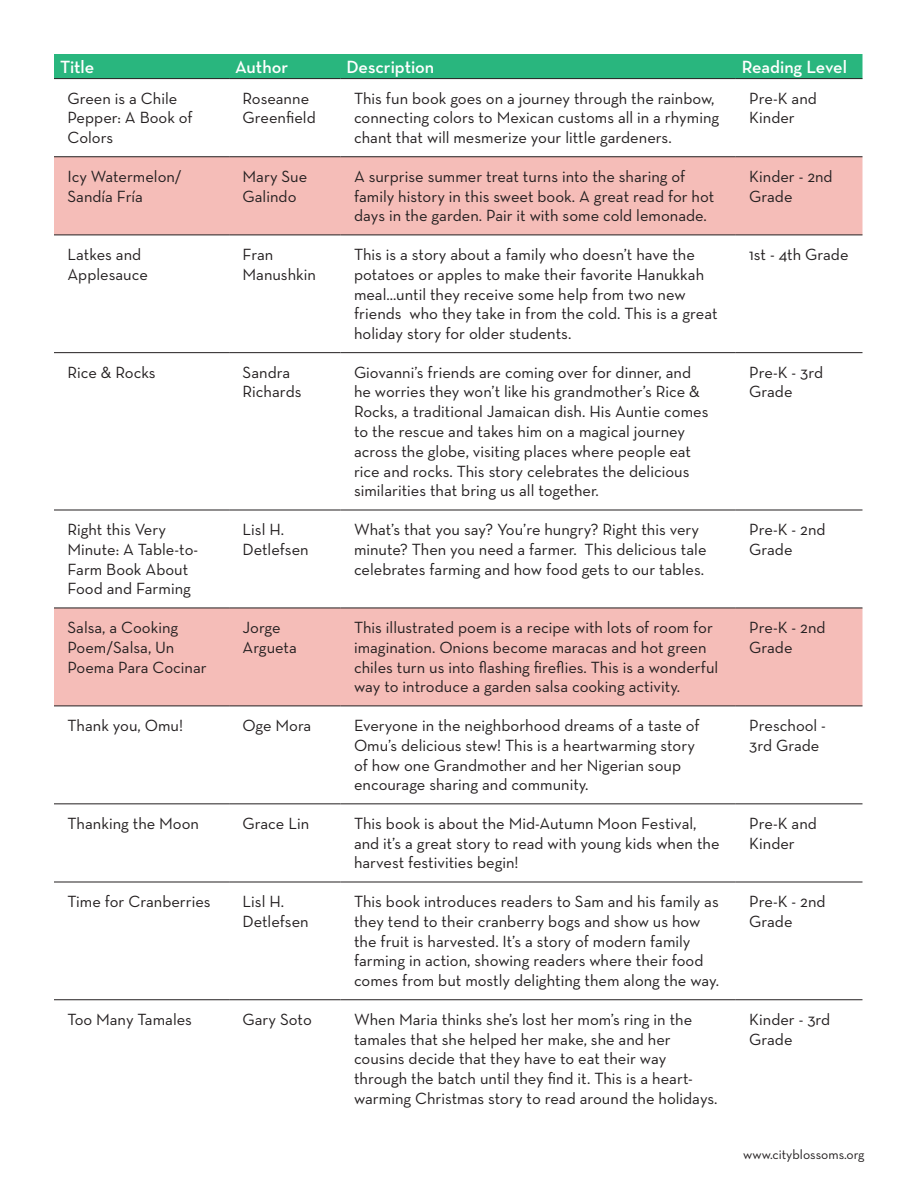
<style>
.page{position:relative;width:918px;height:1188px;background:#fff}
.page>*{position:absolute;margin:0;border:0;box-sizing:border-box;transform-origin:0 0}
.t1{font:600 18px "Neutra Text";color:#fff}
.t2{font:16.5px/19.8px "Neutra Text";color:#231f20}
.t3{font:13.5px "Neutra Text";color:#231f20}
</style>
<div class="page">
<div style="left:54px;top:54px;width:808px;height:24px;background:#29b67e"></div>
<svg style="left:54px;top:157px;width:808px;height:549px"></svg>
<hr style="left:54px;top:78px;width:175px;height:1px;background:#231f20">
<hr style="left:229px;top:78px;width:112px;height:1px;background:#231f20">
<hr style="left:341px;top:78px;width:395px;height:1px;background:#231f20">
<hr style="left:736px;top:78px;width:127px;height:1px;background:#231f20">
<hr style="left:54px;top:156px;width:175px;height:1px;background:#231f20">
<hr style="left:229px;top:156px;width:112px;height:1px;background:#231f20">
<hr style="left:341px;top:156px;width:395px;height:1px;background:#231f20">
<hr style="left:736px;top:156px;width:127px;height:1px;background:#231f20">
<hr style="left:54px;top:235px;width:175px;height:1px;background:#231f20">
<hr style="left:229px;top:235px;width:112px;height:1px;background:#231f20">
<hr style="left:341px;top:235px;width:395px;height:1px;background:#231f20">
<hr style="left:736px;top:235px;width:127px;height:1px;background:#231f20">
<hr style="left:54px;top:352px;width:175px;height:1px;background:#231f20">
<hr style="left:229px;top:352px;width:112px;height:1px;background:#231f20">
<hr style="left:341px;top:352px;width:395px;height:1px;background:#231f20">
<hr style="left:736px;top:352px;width:127px;height:1px;background:#231f20">
<hr style="left:54px;top:510px;width:175px;height:1px;background:#231f20">
<hr style="left:229px;top:510px;width:112px;height:1px;background:#231f20">
<hr style="left:341px;top:510px;width:395px;height:1px;background:#231f20">
<hr style="left:736px;top:510px;width:127px;height:1px;background:#231f20">
<hr style="left:54px;top:608px;width:175px;height:1px;background:#231f20">
<hr style="left:229px;top:608px;width:112px;height:1px;background:#231f20">
<hr style="left:341px;top:608px;width:395px;height:1px;background:#231f20">
<hr style="left:736px;top:608px;width:127px;height:1px;background:#231f20">
<hr style="left:54px;top:706px;width:175px;height:1px;background:#231f20">
<hr style="left:229px;top:706px;width:112px;height:1px;background:#231f20">
<hr style="left:341px;top:706px;width:395px;height:1px;background:#231f20">
<hr style="left:736px;top:706px;width:127px;height:1px;background:#231f20">
<hr style="left:54px;top:804px;width:175px;height:1px;background:#231f20">
<hr style="left:229px;top:804px;width:112px;height:1px;background:#231f20">
<hr style="left:341px;top:804px;width:395px;height:1px;background:#231f20">
<hr style="left:736px;top:804px;width:127px;height:1px;background:#231f20">
<hr style="left:54px;top:882px;width:175px;height:1px;background:#231f20">
<hr style="left:229px;top:882px;width:112px;height:1px;background:#231f20">
<hr style="left:341px;top:882px;width:395px;height:1px;background:#231f20">
<hr style="left:736px;top:882px;width:127px;height:1px;background:#231f20">
<hr style="left:54px;top:999px;width:175px;height:1px;background:#231f20">
<hr style="left:229px;top:999px;width:112px;height:1px;background:#231f20">
<hr style="left:341px;top:999px;width:395px;height:1px;background:#231f20">
<hr style="left:736px;top:999px;width:127px;height:1px;background:#231f20">
<p class="t1" style="left:60px;top:55px;width:36px">Title</p>
<p class="t1" style="left:235px;top:55px;width:55px">Author</p>
<p class="t1" style="left:347px;top:55px;width:89px">Description</p>
<p class="t1" style="left:742px;top:55px;width:107px">Reading Level</p>
<p class="t2" style="left:68px;top:88px;width:127px">Green is a Chile<br>Pepper: A Book of<br>Colors</p>
<p class="t2" style="left:243px;top:88px;width:75px">Roseanne<br>Greenfield</p>
<p class="t2" style="left:354px;top:88px;width:367px">This fun book goes on a journey through the rainbow, connecting colors to Mexican customs all in a rhyming chant that will mesmerize your little gardeners.</p>
<p class="t2" style="left:749px;top:88px;width:69px">Pre-K and<br>Kinder</p>
<p class="t2" style="left:68px;top:166px;width:116px">Icy Watermelon/<br>Sandía Fría</p>
<p class="t2" style="left:243px;top:166px;width:66px">Mary Sue<br>Galindo</p>
<p class="t2" style="left:354px;top:166px;width:362px">A surprise summer treat turns into the sharing of family history in this sweet book. A great read for hot days in the garden. Pair it with some cold lemonade.</p>
<p class="t2" style="left:749px;top:166px;width:85px">Kinder - 2nd<br>Grade</p>
<p class="t2" style="left:68px;top:244px;width:82px">Latkes and<br>Applesauce</p>
<p class="t2" style="left:243px;top:244px;width:75px">Fran<br>Manushkin</p>
<p class="t2" style="left:354px;top:244px;width:365px">This is a story about a family who doesn’t have the potatoes or apples to make their favorite Hanukkah meal...until they receive some help from two new friends who they take in from the cold. This is a great holiday story for older students.</p>
<p class="t2" style="left:749px;top:244px;width:101px">1st - 4th Grade</p>
<p class="t2" style="left:68px;top:362px;width:90px">Rice &amp; Rocks</p>
<p class="t2" style="left:243px;top:362px;width:60px">Sandra<br>Richards</p>
<p class="t2" style="left:354px;top:362px;width:356px">Giovanni’s friends are coming over for dinner, and he worries they won’t like his grandmother’s Rice &amp; Rocks, a traditional Jamaican dish. His Auntie comes to the rescue and takes him on a magical journey across the globe, visiting places where people eat rice and rocks. This story celebrates the delicious similarities that bring us all together.</p>
<p class="t2" style="left:749px;top:362px;width:75px">Pre-K - 3rd<br>Grade</p>
<p class="t2" style="left:68px;top:519px;width:132px">Right this Very<br>Minute: A Table-to-<br>Farm Book About<br>Food and Farming</p>
<p class="t2" style="left:243px;top:519px;width:68px">Lisl H.<br>Detlefsen</p>
<p class="t2" style="left:354px;top:519px;width:354px">What’s that you say? You’re hungry? Right this very minute? Then you need a farmer. This delicious tale celebrates farming and how food gets to our tables.</p>
<p class="t2" style="left:749px;top:519px;width:78px">Pre-K - 2nd<br>Grade</p>
<p class="t2" style="left:68px;top:617px;width:141px">Salsa, a Cooking<br>Poem/Salsa, Un<br>Poema Para Cocinar</p>
<p class="t2" style="left:243px;top:617px;width:56px">Jorge<br>Argueta</p>
<p class="t2" style="left:354px;top:617px;width:366px">This illustrated poem is a recipe with lots of room for imagination. Onions become maracas and hot green chiles turn us into flashing fireflies. This is a wonderful way to introduce a garden salsa cooking activity.</p>
<p class="t2" style="left:749px;top:617px;width:78px">Pre-K - 2nd<br>Grade</p>
<p class="t2" style="left:68px;top:715px;width:117px">Thank you, Omu!</p>
<p class="t2" style="left:243px;top:715px;width:70px">Oge Mora</p>
<p class="t2" style="left:354px;top:715px;width:347px">Everyone in the neighborhood dreams of a taste of Omu’s delicious stew! This is a heartwarming story of how one Grandmother and her Nigerian soup encourage sharing and community.</p>
<p class="t2" style="left:749px;top:715px;width:78px">Preschool -<br>3rd Grade</p>
<p class="t2" style="left:68px;top:813px;width:133px">Thanking the Moon</p>
<p class="t2" style="left:243px;top:813px;width:68px">Grace Lin</p>
<p class="t2" style="left:354px;top:813px;width:367px">This book is about the Mid-Autumn Moon Festival, and it’s a great story to read with young kids when the harvest festivities begin!</p>
<p class="t2" style="left:749px;top:813px;width:69px">Pre-K and<br>Kinder</p>
<p class="t2" style="left:68px;top:891px;width:145px">Time for Cranberries</p>
<p class="t2" style="left:243px;top:891px;width:68px">Lisl H.<br>Detlefsen</p>
<p class="t2" style="left:354px;top:891px;width:366px">This book introduces readers to Sam and his family as they tend to their cranberry bogs and show us how the fruit is harvested. It’s a story of modern family farming in action, showing readers where their food comes from but mostly delighting them along the way.</p>
<p class="t2" style="left:749px;top:891px;width:78px">Pre-K - 2nd<br>Grade</p>
<p class="t2" style="left:68px;top:1009px;width:126px">Too Many Tamales</p>
<p class="t2" style="left:243px;top:1009px;width:71px">Gary Soto</p>
<p class="t2" style="left:354px;top:1009px;width:365px">When Maria thinks she’s lost her mom’s ring in the tamales that she helped her make, she and her cousins decide that they have to eat their way through the batch until they find it. This is a heart&shy;warming Christmas story to read around the holidays.</p>
<p class="t2" style="left:749px;top:1009px;width:83px">Kinder - 3rd<br>Grade</p>
<p class="t3" style="left:743px;top:1146px;width:123px">www.cityblossoms.org</p>
</div>
